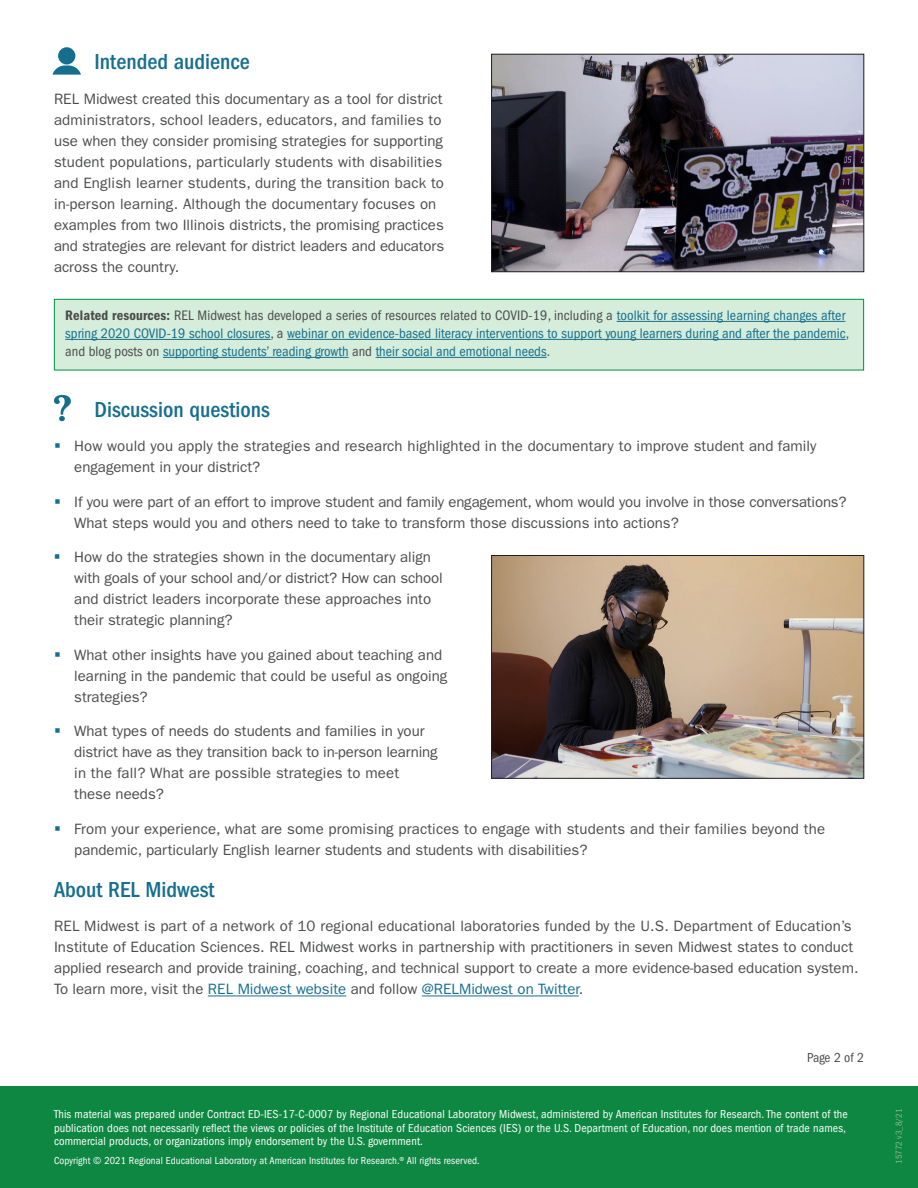
<style>
.page{position:relative;width:918px;height:1188px;background:#fff}
.page>*{position:absolute;margin:0;border:0;box-sizing:border-box;transform-origin:0 0}
.t1{font:500 condensed 22.5px "ITC Franklin Gothic Std";color:#166e8f}
.t2{font:15px/21px "ITC Franklin Gothic Std";color:#4b4c4d}
.t3{font:condensed 14.25px/18px "ITC Franklin Gothic Std";letter-spacing:.005em;color:#166e8f}
.t4{font:condensed 13.5px "ITC Franklin Gothic Std";letter-spacing:-.015em;color:#4b4c4d}
.t5{font:condensed 12px/13.5px "ITC Franklin Gothic Std";letter-spacing:.01em;color:#fff}
.t6{font:condensed 10.5px "ITC Franklin Gothic Std";letter-spacing:.01em;color:#fff}
.t7{font:condensed 9px "ITC Franklin Gothic Std";color:#90b68f}
.s1{font-family:"ITC Franklin Gothic Std Dm Cd";font-stretch:normal;color:#4b4c4d}
.s2{color:#4b4c4d}
.s3{color:#166e8f}
</style>
<div class="page">
<div style="left:0;top:1086px;width:918px;height:102px;background:#0e8742"></div>
<hr style="left:208px;top:996px;width:138px;height:1px;background:#166e8f">
<hr style="left:422px;top:996px;width:157px;height:1px;background:#166e8f">
<div style="left:54px;top:299px;width:810px;height:71px;background:#d5edda"></div>
<hr style="left:617px;top:321px;width:228px;height:1px;background:#166e8f">
<hr style="left:65px;top:339px;width:206px;height:1px;background:#166e8f">
<hr style="left:287px;top:339px;width:559px;height:1px;background:#166e8f">
<hr style="left:163px;top:357px;width:186px;height:1px;background:#166e8f">
<hr style="left:376px;top:357px;width:171px;height:1px;background:#166e8f">
<div style="left:54px;top:299px;width:810px;height:71px;border:1px solid #00943d"></div>
<div style="left:58px;top:47px;width:17px;height:18px;background:#166e8f;border-radius:50%"></div>
<svg style="left:53px;top:65px;width:28px;height:10px"></svg>
<svg style="left:54px;top:395px;width:17px;height:26px"></svg>
<img style="left:493px;top:56px;width:369px;height:214px">
<div style="left:491px;top:54px;width:373px;height:218px;border:1px solid #231f20"></div>
<img style="left:493px;top:557px;width:369px;height:219px">
<div style="left:491px;top:555px;width:373px;height:223px;border:1px solid #231f20"></div>
<h2 class="t1" style="left:94px;top:49px;width:157px">Intended audience</h2>
<p class="t2" style="left:54px;top:88px;width:392px">REL Midwest created this documentary as a tool for district administrators, school leaders, educators, and families to use when they consider promising strategies for supporting student populations, particularly students with disabilities and English learner students, during the transition back to in-person learning. Although the documentary focuses on examples from two Illinois districts, the promising practices and strategies are relevant for district leaders and educators across the country.</p>
<p class="t3" style="left:65px;top:306px;width:785px"><span class="s1">Related resources:</span> <span class="s2">REL Midwest has developed a series of resources related to COVID-19, including a</span> toolkit for assessing learning changes after spring 2020 COVID-19 school closures<span class="s2">, a</span> webinar on evidence-based literacy interventions to support young learners during and after the pandemic<span class="s2">, and blog posts on</span> supporting students’ reading growth <span class="s2">and</span> their social and emotional needs<span class="s2">.</span></p>
<h2 class="t1" style="left:94px;top:397px;width:177px">Discussion questions</h2>
<p class="t2" style="left:74px;top:436px;width:744px">How would you apply the strategies and research highlighted in the documentary to improve student and family engagement in your district?</p>
<p class="t2" style="left:74px;top:491px;width:774px">If you were part of an effort to improve student and family engagement, whom would you involve in those conversations?<br>What steps would you and others need to take to transform those discussions into actions?</p>
<p class="t2" style="left:74px;top:547px;width:370px">How do the strategies shown in the documentary align with goals of your school and/or district? How can school and district leaders incorporate these approaches into their strategic planning?</p>
<p class="t2" style="left:74px;top:644px;width:375px">What other insights have you gained about teaching and learning in the pandemic that could be useful as ongoing strategies?</p>
<p class="t2" style="left:74px;top:721px;width:365px">What types of needs do students and families in your district have as they transition back to in-person learning in the fall? What are possible strategies to meet these needs?</p>
<p class="t2" style="left:74px;top:818px;width:752px">From your experience, what are some promising practices to engage with students and their families beyond the pandemic, particularly English learner students and students with disabilities?</p>
<h2 class="t1" style="left:54px;top:877px;width:162px">About REL Midwest</h2>
<p class="t2" style="left:54px;top:916px;width:806px">REL Midwest is part of a network of 10 regional educational laboratories funded by the U.S. Department of Education’s Institute of Education Sciences. REL Midwest works in partnership with practitioners in seven Midwest states to conduct applied research and provide training, coaching, and technical support to create a more evidence-based education system.<br>To learn more, visit the <span class="s3">REL Midwest website</span> and follow <span class="s3">@RELMidwest on Twitter</span>.</p>
<p class="t4" style="left:807px;top:1049px;width:58px">Page 2 of 2</p>
<p class="t5" style="left:54px;top:1108px;width:795px">This material was prepared under Contract ED-IES-17-C-0007 by Regional Educational Laboratory Midwest, administered by American Institutes for Research. The content of the publication does not necessarily reflect the views or policies of the Institute of Education Sciences (IES) or the U.S. Department of Education, nor does mention of trade names, commercial products, or organizations imply endorsement by the U.S. government.</p>
<p class="t6" style="left:54px;top:1155px;width:427px">Copyright © 2021 Regional Educational Laboratory at American Institutes for Research.® All rights reserved.</p>
<p class="t7" style="left:894px;top:1164px;width:57px;rotate:-90deg">15772 v3_8/21</p>
</div>
